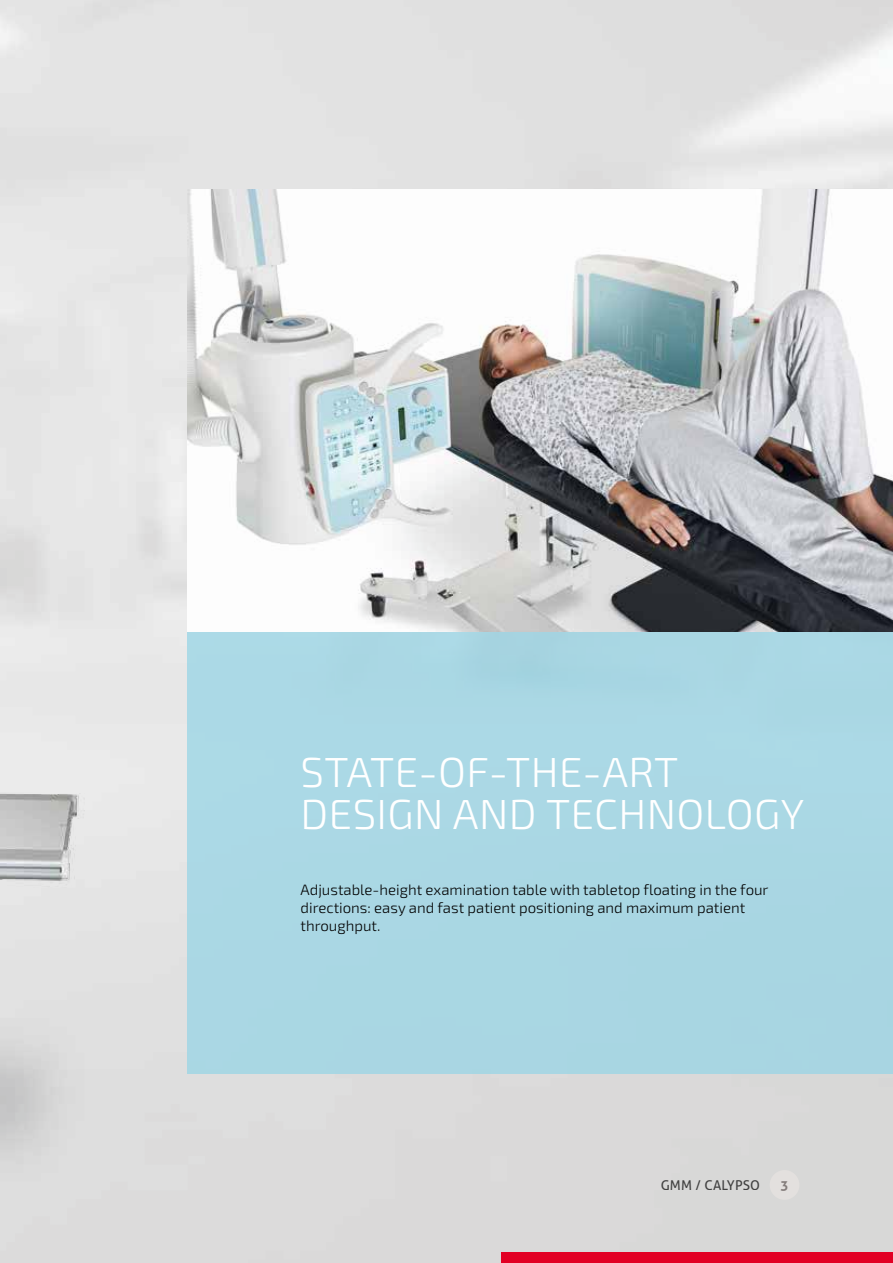
<style>
.page{position:relative;width:893px;height:1263px;background:#fff}
.page>*{position:absolute;margin:0;border:0;box-sizing:border-box;transform-origin:0 0}
.t1{font:300 42px/42px "Exo 2";letter-spacing:.01em;color:#fff}
.t2{font:300 15px/18px "Exo 2";color:#000}
.t3{font:13.5px "Aller";letter-spacing:.01em;color:#000}
.t4{font:700 13.5px "Aller";color:#847d7b}
</style>
<div class="page">
<img style="left:0;top:0;width:164px;height:1263px">
<div style="left:187px;top:631px;width:706px;height:442px;background:#aad7e4"></div>
<div style="left:501px;top:1252px;width:392px;height:11px;background:#e20024"></div>
<img style="left:187px;top:189px;width:706px;height:442px">
<div style="left:770px;top:1170px;width:29px;height:30px;background:#e3e0de;border-radius:50%"></div>
<h1 class="t1" style="left:301px;top:752px;width:505px">STATE-OF-THE-ART<br>DESIGN AND TECHNOLOGY</h1>
<p class="t2" style="left:301px;top:881px;width:469px">Adjustable-height examination table with tabletop floating in the four directions: easy and fast patient positioning and maximum patient throughput.</p>
<p class="t3" style="left:661px;top:1176px;width:101px">GMM / CALYPSO</p>
<p class="t4" style="left:780px;top:1177px;width:10px">3</p>
</div>
